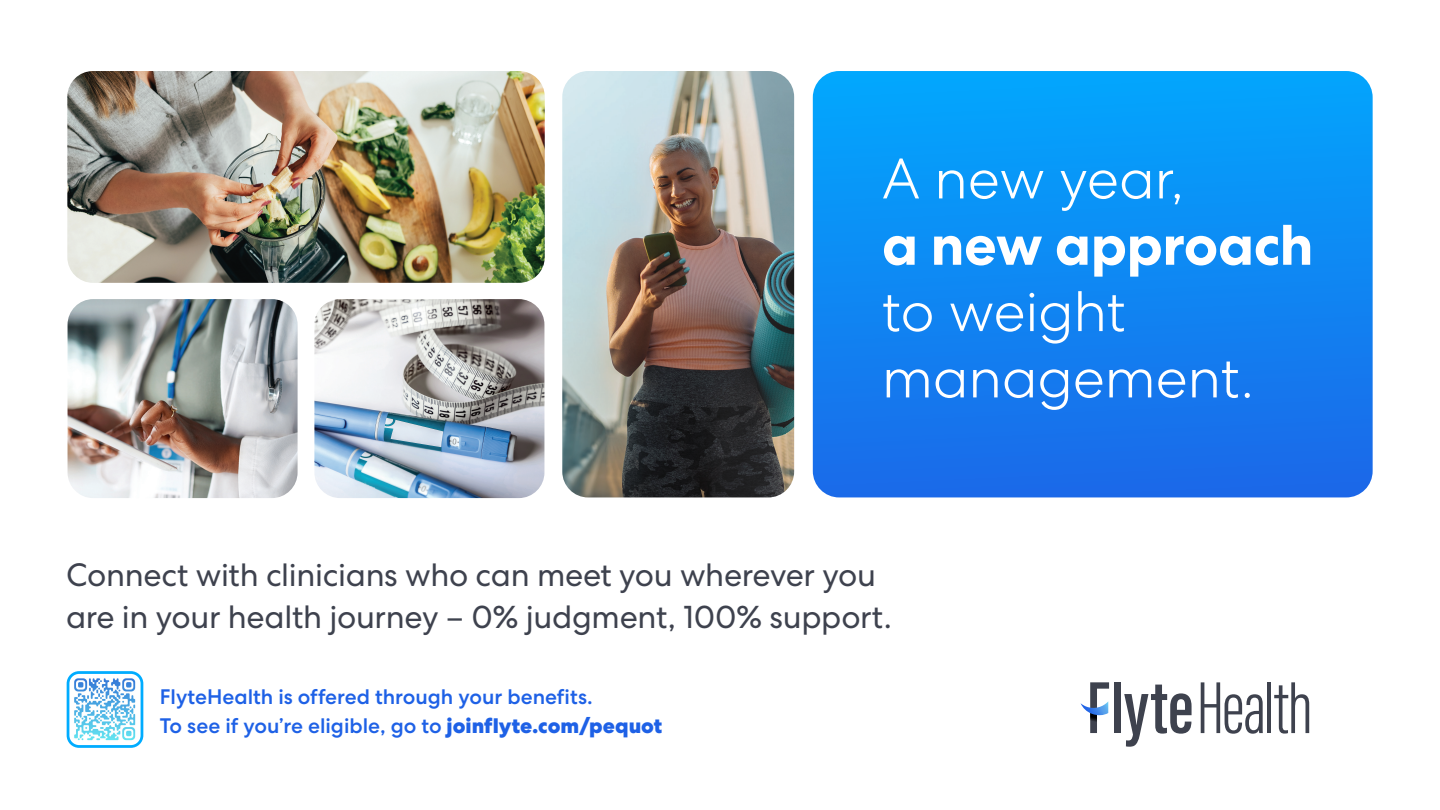
<style>
.page{position:relative;width:1440px;height:810px;background:#fff}
.page>*{position:absolute;margin:0;border:0;box-sizing:border-box;transform-origin:0 0}
.t1{font:300 57.07px/66.3px "Centra No 2";color:#fff}
.t2{font:32.25px/42px "Centra No 2";letter-spacing:-.01em;color:#3e424e}
.t3{font:500 21px/28.5px "Centra No 2";color:#1e61e6}
.s1{font-weight:700}
.s2{font-weight:800}
</style>
<div class="page">
<img style="left:68px;top:675px;width:74px;height:69px">
<div style="left:67px;top:671px;width:76px;height:77px;border:3px solid #00acff;border-radius:11px"></div>
<img style="left:562px;top:71px;width:232px;height:426px">
<svg style="left:813px;top:71px;width:560px;height:426px;background:#0f87f2"></svg>
<img style="left:67px;top:71px;width:478px;height:212px">
<img style="left:314px;top:299px;width:230px;height:199px">
<img style="left:68px;top:299px;width:230px;height:199px">
<svg style="left:1201px;top:682px;width:62px;height:52px"></svg>
<svg style="left:1124px;top:685px;width:68px;height:62px"></svg>
<svg style="left:1081px;top:682px;width:28px;height:51px"></svg>
<div style="left:1114px;top:682px;width:7px;height:51px;background:#3e424e"></div>
<hr style="left:1268px;top:682px;width:3px;height:51px;background:#3e424e">
<svg style="left:1274px;top:682px;width:35px;height:52px"></svg>
<p class="t1" style="left:882px;top:146px;width:433px">A new year,<br><span class="s1">a new approach </span>to weight management.</p>
<p class="t2" style="left:66px;top:554px;width:827px">Connect with clinicians who can meet you wherever you are in your health journey – 0% judgment, 100% support.</p>
<p class="t3" style="left:160px;top:683px;width:504px">FlyteHealth is offered through your benefits.<br>To see if you’re eligible, go to <span class="s2">joinflyte.com/pequot</span></p>
</div>
